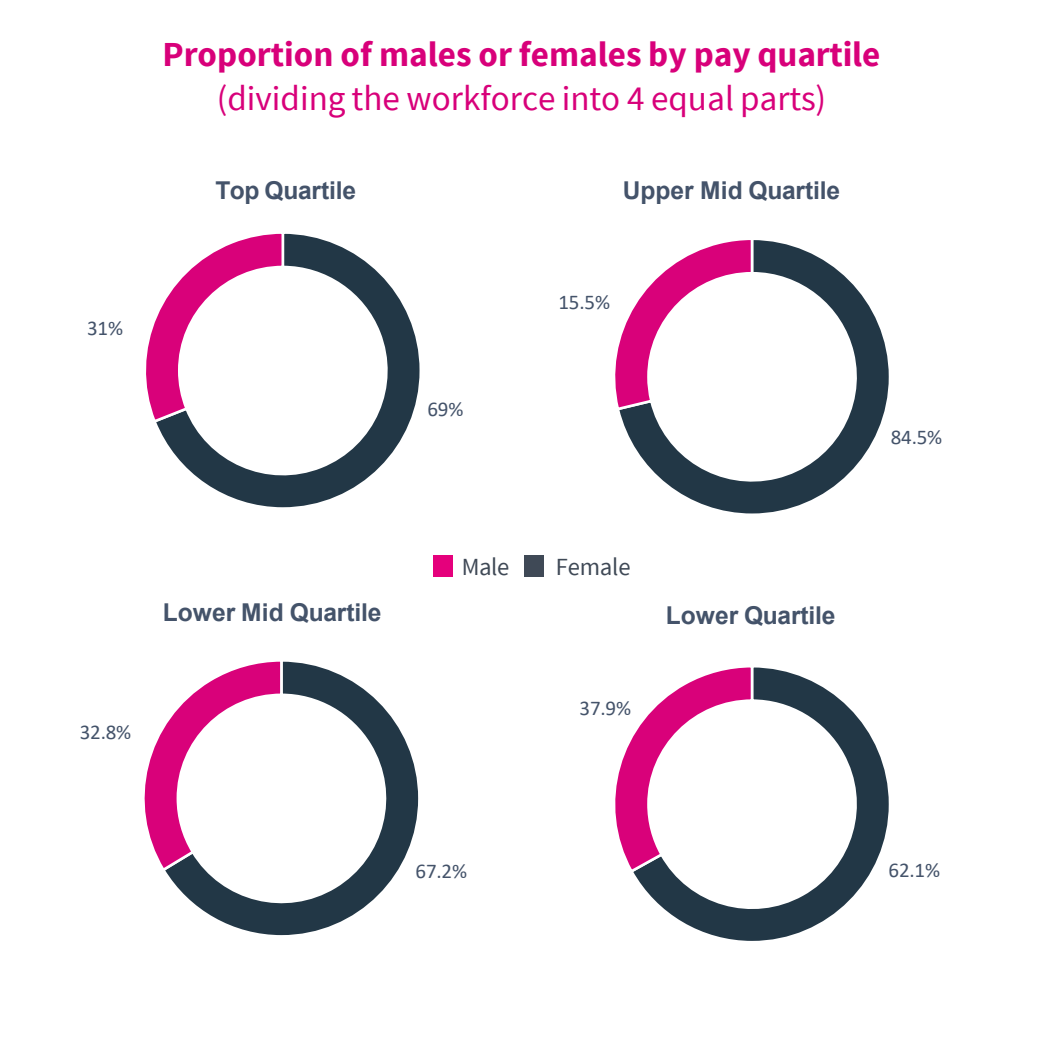
<style>
.page{position:relative;width:1042px;height:1043px;background:#fff}
.page>*{position:absolute;margin:0;border:0;box-sizing:border-box;transform-origin:0 0}
.t1{font:700 35px "Source Sans Pro";color:#d8007a}
.t2{font:35px "Source Sans Pro";color:#d8007a}
.t3{font:700 24.5px "Arial";letter-spacing:-.005em;color:#44536a}
.t4{font:24.5px "Source Sans Pro";letter-spacing:-.01em;color:#3f4956}
.t5{font:21px "Calibri";letter-spacing:-.005em;color:#44536a}
</style>
<div class="page">
<div style="left:524px;top:554px;width:19px;height:22px;background:#3f4956"></div>
<div style="left:433px;top:554px;width:19px;height:22px;background:#e5007c"></div>
<svg style="left:167px;top:661px;width:252px;height:275px"></svg>
<svg style="left:144px;top:661px;width:140px;height:212px"></svg>
<svg style="left:157px;top:233px;width:263px;height:275px"></svg>
<svg style="left:146px;top:233px;width:139px;height:191px"></svg>
<svg style="left:634px;top:667px;width:255px;height:274px"></svg>
<svg style="left:615px;top:667px;width:139px;height:207px"></svg>
<svg style="left:620px;top:240px;width:269px;height:274px"></svg>
<svg style="left:615px;top:240px;width:139px;height:172px"></svg>
<p class="t5" style="left:87px;top:313px;width:38px">31%</p>
<h2 class="t1" style="left:162px;top:32px;width:719px">Proportion of males or females by pay quartile</h2>
<h2 class="t2" style="left:217px;top:76px;width:610px">(dividing the workforce into 4 equal parts)</h2>
<p class="t3" style="left:215px;top:173px;width:142px">Top Quartile</p>
<p class="t3" style="left:622px;top:173px;width:219px">Upper Mid Quartile</p>
<p class="t5" style="left:558px;top:288px;width:53px">15.5%</p>
<p class="t5" style="left:427px;top:395px;width:38px">69%</p>
<p class="t5" style="left:890px;top:422px;width:53px">84.5%</p>
<p class="t3" style="left:163px;top:595px;width:220px">Lower Mid Quartile</p>
<p class="t5" style="left:80px;top:717px;width:53px">32.8%</p>
<p class="t4" style="left:462px;top:551px;width:49px">Male</p>
<p class="t4" style="left:556px;top:551px;width:76px">Female</p>
<p class="t5" style="left:579px;top:693px;width:53px">37.9%</p>
<p class="t3" style="left:665px;top:597px;width:171px">Lower Quartile</p>
<p class="t5" style="left:415px;top:856px;width:53px">67.2%</p>
<p class="t5" style="left:888px;top:855px;width:53px">62.1%</p>
</div>
